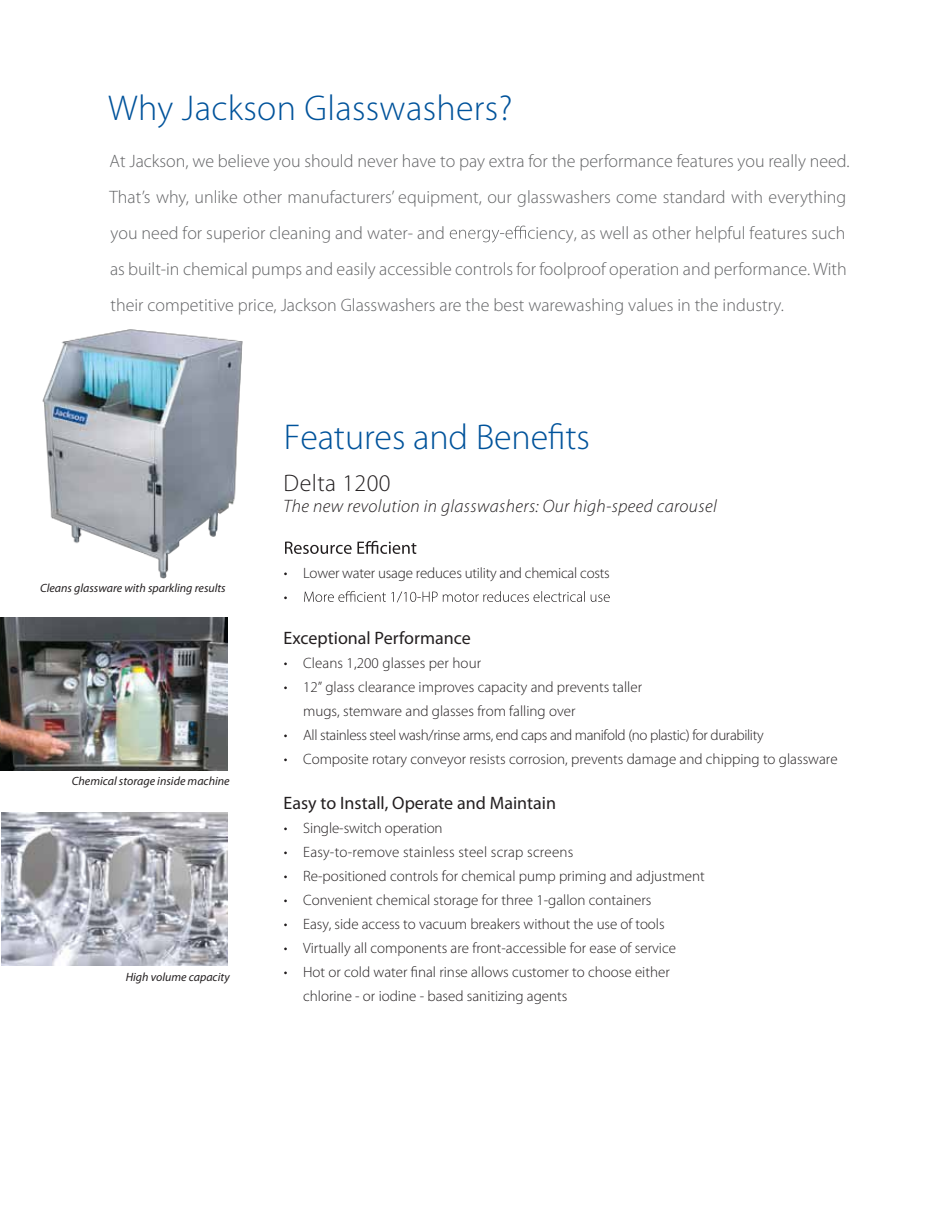
<style>
.page{position:relative;width:932px;height:1215px;background:#fff}
.page>*{position:absolute;margin:0;border:0;box-sizing:border-box;transform-origin:0 0}
.t1{font:300 36px "Myriad Pro";letter-spacing:.01em;color:#00539b}
.t2{font:300 24px "Myriad Pro";letter-spacing:.02em;color:#231f20}
.t3{font:300 18px/36px "Myriad Pro";color:#636466}
.t4{font:18px "Myriad Pro";color:#231f20}
.t5{font:italic 300 18px "Myriad Pro";letter-spacing:.02em;color:#231f20}
.t6{font:300 15px/24px "Myriad Pro";color:#231f20}
.t7{font:italic 12px "Myriad Pro";color:#231f20}
</style>
<div class="page">
<svg style="left:450px;top:226px;width:85px;height:17px"></svg>
<svg style="left:304px;top:591px;width:305px;height:11px"></svg>
<svg style="left:285px;top:541px;width:131px;height:13px"></svg>
<img style="left:1px;top:812px;width:227px;height:154px">
<img style="left:0;top:617px;width:227px;height:153px">
<img style="left:42px;top:329px;width:201px;height:250px">
<p class="t1" style="left:108px;top:88px;width:405px">Why Jackson Glasswashers?</p>
<p class="t3" style="left:109px;top:143px;width:741px">At Jackson, we believe you should never have to pay extra for the performance features you really need.<br>That’s why, unlike other manufacturers’ equipment, our glasswashers come standard with everything</p>
<p class="t3" style="left:110px;top:215px;width:336px">you need for superior cleaning and water- and</p>
<p class="t3" style="left:535px;top:215px;width:311px">iency, as well as other helpful features such</p>
<p class="t3" style="left:110px;top:251px;width:738px">as built-in chemical pumps and easily accessible controls for foolproof operation and performance. With</p>
<p class="t3" style="left:110px;top:287px;width:675px">their competitive price, Jackson Glasswashers are the best warewashing values in the industry.</p>
<p class="t7" style="left:40px;top:580px;width:187px">Cleans glassware with sparkling results</p>
<p class="t7" style="left:72px;top:774px;width:159px">Chemical storage inside machine</p>
<p class="t7" style="left:126px;top:969px;width:105px">High volume capacity</p>
<p class="t1" style="left:284px;top:417px;width:308px">Features and Benefits</p>
<p class="t2" style="left:284px;top:470px;width:108px">Delta 1200</p>
<p class="t5" style="left:284px;top:496px;width:434px">The new revolution in glasswashers: Our high-speed carousel</p>
<p class="t6" style="left:303px;top:561px;width:308px">Lower water usage reduces utility and chemical costs</p>
<p class="t4" style="left:284px;top:627px;width:189px">Exceptional Performance</p>
<p class="t6" style="left:303px;top:651px;width:536px">Cleans 1,200 glasses per hour<br>12” glass clearance improves capacity and prevents taller<br>mugs, stemware and glasses from falling over<br>All stainless steel wash/rinse arms, end caps and manifold (no plastic) for durability<br>Composite rotary conveyor resists corrosion, prevents damage and chipping to glassware</p>
<p class="t4" style="left:284px;top:792px;width:274px">Easy to Install, Operate and Maintain</p>
<p class="t6" style="left:303px;top:816px;width:403px">Single-switch operation<br>Easy-to-remove stainless steel scrap screens<br>Re-positioned controls for chemical pump priming and adjustment Convenient chemical storage for three 1-gallon containers<br>Easy, side access to vacuum breakers without the use of tools Virtually all components are front-accessible for ease of service<br>Hot or cold water final rinse allows customer to choose either chlorine - or iodine - based sanitizing agents</p>
</div>
